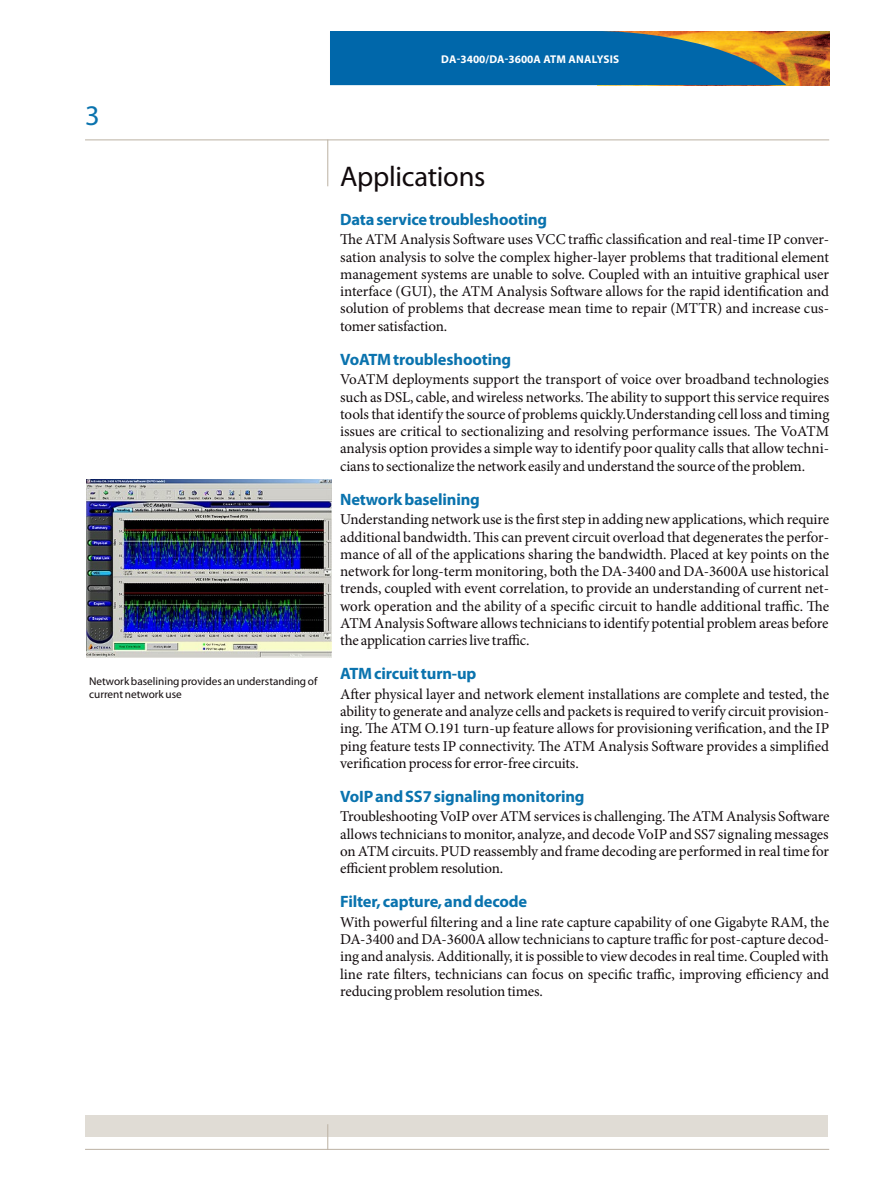
<style>
.page{position:relative;width:893px;height:1191px;background:#fff}
.page>*{position:absolute;margin:0;border:0;box-sizing:border-box;transform-origin:0 0}
.Body_Section_Header{font:28.5px "Myriad Pro";letter-spacing:-.01em;color:#110a0c}
.t1{font:28.5px "Myriad Pro";color:#0a73ae}
.Subhead{font:700 16.5px "Myriad Pro";letter-spacing:-.01em;color:#0a73ae}
.Body{font:15px/17.2px "Minion Pro";letter-spacing:-.01em;color:#110a0c;text-align:justify}
.t2{font:11.25px/13.5px "Myriad Pro";color:#110a0c}
.t3{font:700 11.25px "Myriad Pro";color:#fff}
</style>
<div class="page">
<img style="left:786px;top:31px;width:44px;height:54px">
<svg style="left:330px;top:31px;width:456px;height:54px;background:#1b6d99"></svg>
<hr style="left:85px;top:139px;width:744px;height:1px;background:#bbb1a3">
<div style="left:85px;top:1115px;width:743px;height:22px;background:#e0dcd5"></div>
<hr style="left:85px;top:1149px;width:744px;height:1px;background:#bbb1a3">
<svg style="left:327px;top:1124px;width:1px;height:25px"></svg>
<hr style="left:327px;top:139px;width:1px;height:47px;background:#bbb1a3">
<img style="left:86px;top:479px;width:246px;height:179px">
<h1 class="t1" style="left:85px;top:98px;width:16px">3</h1>
<p class="t2" style="left:89px;top:674px;width:230px">Network baselining provides an understanding of current network use</p>
<p class="t3" style="left:441px;top:52px;width:179px">DA-3400/DA-3600A ATM ANALYSIS</p>
<p class="Body_Section_Header" style="left:340px;top:159px;width:147px">Applications</p>
<p class="Subhead" style="left:340px;top:209px;width:208px">Data service troubleshooting</p>
<p class="Body" style="left:340px;top:231px;width:490px">The ATM Analysis Software uses VCC traffic classification and real-time IP conver&shy;sation analysis to solve the complex higher-layer problems that traditional element management systems are unable to solve. Coupled with an intuitive graphical user interface (GUI), the ATM Analysis Software allows for the rapid identification and solution of problems that decrease mean time to repair (MTTR) and increase cus&shy;tomer satisfaction.</p>
<p class="Subhead" style="left:340px;top:349px;width:173px">VoATM troubleshooting</p>
<p class="Body" style="left:340px;top:371px;width:491px">VoATM deployments support the transport of voice over broadband technologies such as DSL, cable, and wireless networks. The ability to support this service requires tools that identify the source of problems quickly.Understanding cell loss and timing issues are critical to sectionalizing and resolving performance issues. The VoATM analysis option provides a simple way to identify poor quality calls that allow techni&shy;cians to sectionalize the network easily and understand the source of the problem.</p>
<p class="Subhead" style="left:340px;top:488px;width:141px">Network baselining</p>
<p class="Body" style="left:340px;top:511px;width:490px">Understanding network use is the first step in adding new applications, which require additional bandwidth. This can prevent circuit overload that degenerates the perfor&shy;mance of all of the applications sharing the bandwidth. Placed at key points on the network for long-term monitoring, both the DA-3400 and DA-3600A use historical trends, coupled with event correlation, to provide an understanding of current net&shy;work operation and the ability of a specific circuit to handle additional traffic. The ATM Analysis Software allows technicians to identify potential problem areas before the application carries live traffic.</p>
<p class="Subhead" style="left:340px;top:663px;width:138px">ATM circuit turn-up</p>
<p class="Body" style="left:340px;top:685px;width:490px">After physical layer and network element installations are complete and tested, the ability to generate and analyze cells and packets is required to verify circuit provision&shy;ing. The ATM O.191 turn-up feature allows for provisioning verification, and the IP ping feature tests IP connectivity. The ATM Analysis Software provides a simplified verification process for error-free circuits.</p>
<p class="Subhead" style="left:340px;top:785px;width:246px">VoIP and SS7 signaling monitoring</p>
<p class="Body" style="left:340px;top:808px;width:491px">Troubleshooting VoIP over ATM services is challenging. The ATM Analysis Software allows technicians to monitor, analyze, and decode VoIP and SS7 signaling messages on ATM circuits. PUD reassembly and frame decoding are performed in real time for efficient problem resolution.</p>
<p class="Subhead" style="left:340px;top:891px;width:189px">Filter, capture, and decode</p>
<p class="Body" style="left:340px;top:913px;width:490px">With powerful filtering and a line rate capture capability of one Gigabyte RAM, the DA-3400 and DA-3600A allow technicians to capture traffic for post-capture decod&shy;ing and analysis. Additionally, it is possible to view decodes in real time. Coupled with line rate filters, technicians can focus on specific traffic, improving efficiency and reducing problem resolution times.</p>
</div>
